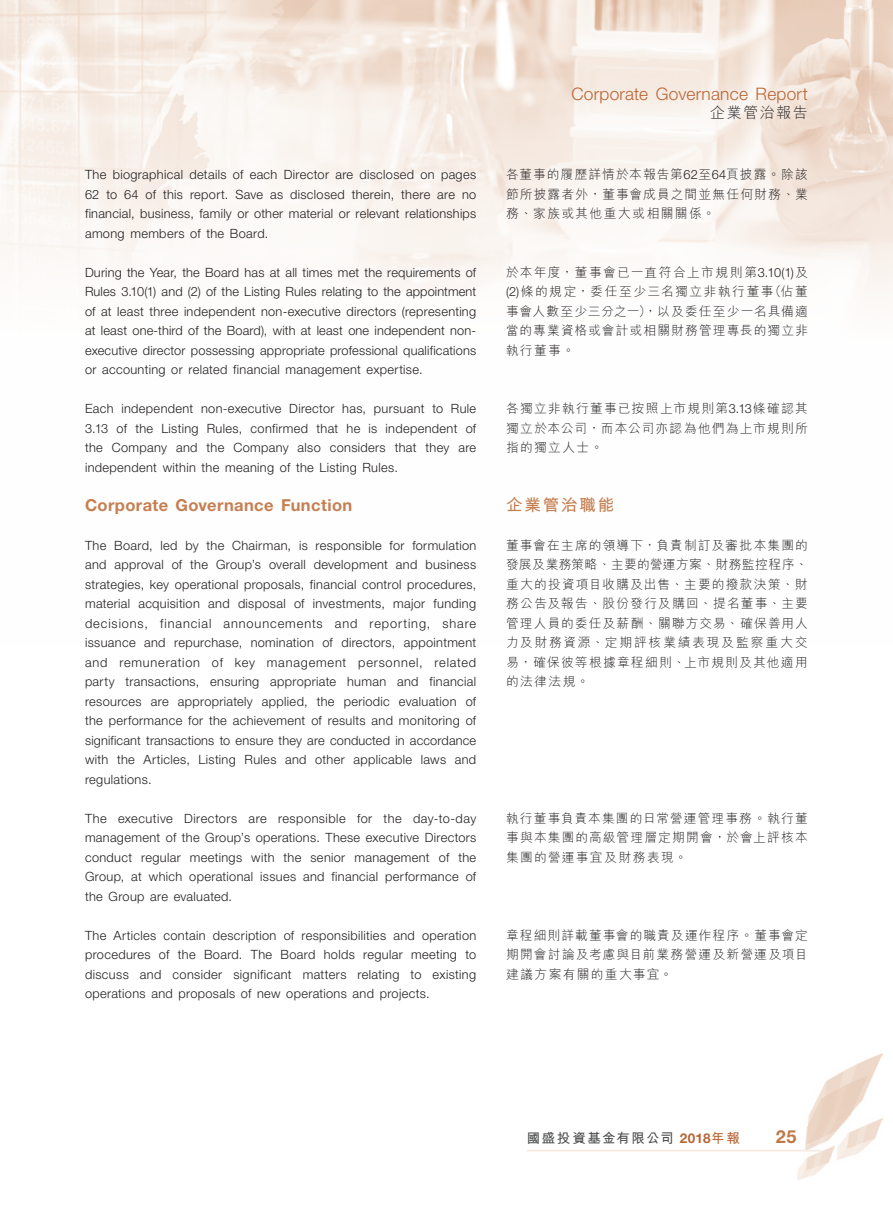
<style>
.page{position:relative;width:893px;height:1212px;background:#fff}
.page>*{position:absolute;margin:0;border:0;box-sizing:border-box;transform-origin:0 0}
.t1{font:700 18px "Helvetica Neue LT Std";color:#c17848}
.t2{font:300 17.25px "Helvetica Neue LT Std";letter-spacing:.015em;color:#b96534}
._04___H2{font:700 16.5px "Helvetica Neue LT Std";letter-spacing:.025em;color:#c57f51}
._04___H2-2{font:700 16.5px "M Hei HK";letter-spacing:.115em;color:#c57f51}
.t3{font:300 15px "M Hei HK";letter-spacing:.105em;color:#231f20}
.t4{font:700 13.5px "M Hei HK";letter-spacing:.105em;color:#4b4c4d}
._01_Body_Text{font:300 12.75px/19.5px "Helvetica Neue LT Std";letter-spacing:.025em;color:#231f20;text-align:justify}
._01_Body_Text-2{font:300 12.75px/19.5px "M Hei HK";letter-spacing:.095em;color:#231f20;text-align:justify}
.s1{font-family:"Helvetica Neue LT Std"}
.s2{font-family:"Helvetica Neue LT Std";color:#b96534}
.s3{color:#b96534}
</style>
<div class="page">
<img style="left:0;top:0;width:893px;height:298px">
<img style="left:797px;top:1053px;width:85px;height:126px">
<svg style="left:526px;top:1150px;width:297px;height:1px"></svg>
<p class="_01_Body_Text" style="left:85px;top:165px;width:393px">The biographical details of each Director are disclosed on pages 62 to 64 of this report. Save as disclosed therein, there are no financial, business, family or other material or relevant relationships among members of the Board.</p>
<p class="_01_Body_Text" style="left:85px;top:262px;width:393px">During the Year, the Board has at all times met the requirements of Rules 3.10(1) and (2) of the Listing Rules relating to the appointment of at least three independent non-executive directors (representing at least one-third of the Board), with at least one independent non&shy;executive director possessing appropriate professional qualifications or accounting or related financial management expertise.</p>
<p class="_01_Body_Text" style="left:85px;top:399px;width:393px">Each independent non-executive Director has, pursuant to Rule 3.13 of the Listing Rules, confirmed that he is independent of the Company and the Company also considers that they are independent within the meaning of the Listing Rules.</p>
<p class="_04___H2" style="left:85px;top:495px;width:269px">Corporate Governance Function</p>
<p class="_01_Body_Text" style="left:85px;top:535px;width:393px">The Board, led by the Chairman, is responsible for formulation and approval of the Group’s overall development and business strategies, key operational proposals, financial control procedures, material acquisition and disposal of investments, major funding decisions, financial announcements and reporting, share issuance and repurchase, nomination of directors, appointment and remuneration of key management personnel, related party transactions, ensuring appropriate human and financial resources are appropriately applied, the periodic evaluation of the performance for the achievement of results and monitoring of significant transactions to ensure they are conducted in accordance with the Articles, Listing Rules and other applicable laws and regulations.</p>
<p class="_01_Body_Text" style="left:85px;top:808px;width:393px">The executive Directors are responsible for the day-to-day management of the Group’s operations. These executive Directors conduct regular meetings with the senior management of the Group, at which operational issues and financial performance of the Group are evaluated.</p>
<p class="_01_Body_Text" style="left:85px;top:925px;width:393px">The Articles contain description of responsibilities and operation procedures of the Board. The Board holds regular meeting to discuss and consider significant matters relating to existing operations and proposals of new operations and projects.</p>
<h2 class="t2" style="left:572px;top:83px;width:238px">Corporate Governance Report</h2>
<p class="t3" style="left:710px;top:105px;width:99px">企業管治報告</p>
<p class="_01_Body_Text-2" style="left:506px;top:165px;width:303px">各董事的履歷詳情於本報告第<span class="s1">62</span>至<span class="s1">64</span>頁披露。除該節所披露者外，董事會成員之間並無任何財務、業務、家族或其他重大或相關關係。</p>
<p class="_01_Body_Text-2" style="left:506px;top:262px;width:303px">於本年度，董事會已一直符合上市規則第<span class="s1">3.10(1)</span>及<span class="s1">(2)</span>條的規定，委任至少三名獨立非執行董事（佔董事會人數至少三分之一），以及委任至少一名具備適當的專業資格或會計或相關財務管理專長的獨立非執行董事。</p>
<p class="_01_Body_Text-2" style="left:506px;top:399px;width:303px">各獨立非執行董事已按照上市規則第<span class="s1">3.13</span>條確認其獨立於本公司，而本公司亦認為他們為上市規則所指的獨立人士。</p>
<p class="_04___H2-2" style="left:506px;top:493px;width:110px">企業管治職能</p>
<p class="_01_Body_Text-2" style="left:506px;top:535px;width:303px">董事會在主席的領導下，負責制訂及審批本集團的發展及業務策略、主要的營運方案、財務監控程序、重大的投資項目收購及出售、主要的撥款決策、財務公告及報告、股份發行及購回、提名董事、主要管理人員的委任及薪酬、關聯方交易、確保善用人力及財務資源、定期評核業績表現及監察重大交易，確保彼等根據章程細則、上市規則及其他適用的法律法規。</p>
<p class="_01_Body_Text-2" style="left:506px;top:808px;width:303px">執行董事負責本集團的日常營運管理事務。執行董事與本集團的高級管理層定期開會，於會上評核本集團的營運事宜及財務表現。</p>
<p class="_01_Body_Text-2" style="left:506px;top:925px;width:303px">章程細則詳載董事會的職責及運作程序。董事會定期開會討論及考慮與目前業務營運及新營運及項目建議方案有關的重大事宜。</p>
<p class="t4" style="left:527px;top:1128px;width:214px">國盛投資基金有限公司 <span class="s2">2018</span><span class="s3">年報</span></p>
<h1 class="t1" style="left:776px;top:1125px;width:22px">25</h1>
</div>
